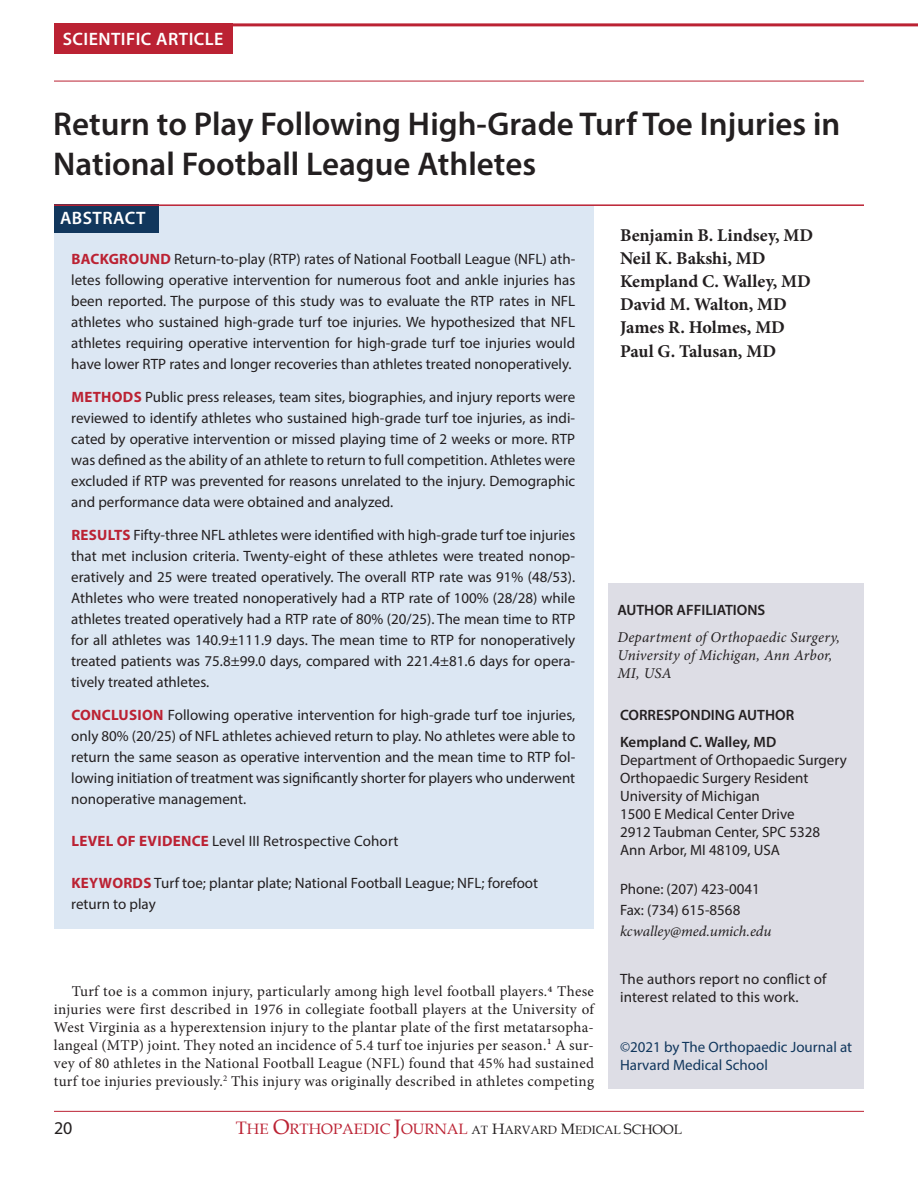
<style>
.page{position:relative;width:918px;height:1188px;background:#fff}
.page>*{position:absolute;margin:0;border:0;box-sizing:border-box;transform-origin:0 0}
.t1{font:600 33px/39.6px "Myriad Pro";color:#231f20}
.t2{font:700 18px/23.1px "Minion Pro";color:#231f20}
.t3{font:600 18px "Myriad Pro";letter-spacing:.025em;color:#fff}
.t4{font:18px "Myriad Pro";color:#231f20}
.t5{font:15px/21px "Myriad Pro";color:#231f20}
.t6{font:15px/18px "Minion Pro";letter-spacing:.02em;color:#231f20;text-align:justify}
.t7{font:italic 15px/18px "Minion Pro";letter-spacing:.01em;color:#231f20}
.t8{font:600 15px/27px "Myriad Pro";color:#231f20}
.t9{font:15px/18px "Myriad Pro";color:#11375d}
.t10{font:15px "Book Antiqua";color:#b23}
.s1{font-weight:700;color:#b23}
.s2{font-size:18px}
.s3{font-size:21px}
.s4{font-size:12px;color:#231f20}
.s5{color:#231f20}
.s6{font-size:13.5px;color:#231f20}
</style>
<div class="page">
<div style="left:54px;top:205px;width:539px;height:724px;background:#dce7f3"></div>
<div style="left:608px;top:583px;width:256px;height:506px;background:#dddde5"></div>
<div style="left:54px;top:204px;width:104px;height:29px;background:#11375d"></div>
<div style="left:54px;top:23px;width:178px;height:31px;background:#b23"></div>
<hr style="left:55px;top:23px;width:863px;height:3px;background:#b23">
<hr style="left:54px;top:81px;width:810px;height:1px;background:#b23">
<hr style="left:54px;top:204px;width:810px;height:2px;background:#b23">
<hr style="left:54px;top:1111px;width:810px;height:1px;background:#b23">
<p class="t3" style="left:63px;top:28px;width:162px">SCIENTIFIC ARTICLE</p>
<h1 class="t1" style="left:53px;top:104px;width:789px">Return to Play Following High-Grade Turf Toe Injuries in<br>National Football League Athletes</h1>
<p class="t3" style="left:60px;top:206px;width:87px">ABSTRACT</p>
<p class="t5" style="left:71px;top:248px;width:506px;text-align:justify"><span class="s1">BACKGROUND</span> Return-to-play (RTP) rates of National Football League (NFL) ath&shy;letes following operative intervention for numerous foot and ankle injuries has been reported. The purpose of this study was to evaluate the RTP rates in NFL athletes who sustained high-grade turf toe injuries. We hypothesized that NFL athletes requiring operative intervention for high-grade turf toe injuries would have lower RTP rates and longer recoveries than athletes treated nonoperatively.</p>
<p class="t5" style="left:71px;top:386px;width:506px;text-align:justify"><span class="s1">METHODS</span> Public press releases, team sites, biographies, and injury reports were reviewed to identify athletes who sustained high-grade turf toe injuries, as indi&shy;cated by operative intervention or missed playing time of 2 weeks or more. RTP was defined as the ability of an athlete to return to full competition. Athletes were excluded if RTP was prevented for reasons unrelated to the injury. Demographic and performance data were obtained and analyzed.</p>
<p class="t5" style="left:71px;top:524px;width:506px;text-align:justify"><span class="s1">RESULTS</span> Fifty-three NFL athletes were identified with high-grade turf toe injuries that met inclusion criteria. Twenty-eight of these athletes were treated nonop&shy;eratively and 25 were treated operatively. The overall RTP rate was 91% (48/53).<br>Athletes who were treated nonoperatively had a RTP rate of 100% (28/28) while athletes treated operatively had a RTP rate of 80% (20/25). The mean time to RTP for all athletes was 140.9±111.9 days. The mean time to RTP for nonoperatively treated patients was 75.8±99.0 days, compared with 221.4±81.6 days for opera&shy;tively treated athletes.</p>
<p class="t5" style="left:71px;top:704px;width:506px;text-align:justify"><span class="s1">CONCLUSION</span> Following operative intervention for high-grade turf toe injuries, only 80% (20/25) of NFL athletes achieved return to play. No athletes were able to return the same season as operative intervention and the mean time to RTP fol&shy;lowing initiation of treatment was significantly shorter for players who underwent nonoperative management.</p>
<p class="t5" style="left:71px;top:830px;width:329px"><span class="s1">LEVEL OF EVIDENCE</span> Level III Retrospective Cohort</p>
<p class="t5" style="left:71px;top:872px;width:468px"><span class="s1">KEYWORDS</span> Turf toe; plantar plate; National Football League; NFL; forefoot return to play</p>
<p class="t6" style="left:54px;top:982px;width:542px;text-indent:18px">Turf toe is a common injury, particularly among high level football players.4 These injuries were first described in 1976 in collegiate football players at the University of West Virginia as a hyperextension injury to the plantar plate of the first metatarsopha&shy;langeal (MTP) joint. They noted an incidence of 5.4 turf toe injuries per season.1 A sur&shy;vey of 80 athletes in the National Football League (NFL) found that 45% had sustained turf toe injuries previously.<sup>2</sup> This injury was originally described in athletes competing</p>
<p class="t2" style="left:620px;top:224px;width:195px">Benjamin B. Lindsey, MD<br>Neil K. Bakshi, MD<br>Kempland C. Walley, MD<br>David M. Walton, MD<br>James R. Holmes, MD<br>Paul G. Talusan, MD</p>
<p class="t8" style="left:617px;top:596px;width:149px">AUTHOR AFFILIATIONS</p>
<p class="t7" style="left:617px;top:628px;width:224px">Department of Orthopaedic Surgery,<br>University of Michigan, Ann Arbor,<br>MI, USA</p>
<p class="t8" style="left:620px;top:701px;width:176px">CORRESPONDING AUTHOR<br>Kempland C. Walley, MD</p>
<p class="t5" style="left:620px;top:751px;width:228px;line-height:18px">Department of Orthopaedic Surgery<br>Orthopaedic Surgery Resident<br>University of Michigan<br>1500 E Medical Center Drive<br>2912 Taubman Center, SPC 5328<br>Ann Arbor, MI 48109, USA</p>
<p class="t5" style="left:620px;top:878px;width:141px">Phone: (207) 423-0041<br>Fax: (734) 615-8568</p>
<p class="t7" style="left:620px;top:922px;width:153px">kcwalley@med.umich.edu</p>
<p class="t5" style="left:620px;top:970px;width:208px;line-height:18px">The authors report no conflict of interest related to this work.</p>
<p class="t9" style="left:620px;top:1037px;width:234px">©2021 by The Orthopaedic Journal at<br>Harvard Medical School</p>
<p class="t4" style="left:54px;top:1117px;width:20px">20</p>
<p class="t10" style="left:236px;top:1118px;width:448px"><span class="s2">T</span>HE <span class="s3">O</span>RTHOPAEDIC <span class="s3">J</span>OURNAL <span class="s4">AT</span> <span class="s5">H</span><span class="s4">ARVARD</span> <span class="s5">M</span><span class="s4">EDICAL</span> <span class="s5">S</span><span class="s6">CHOOL</span></p>
</div>
